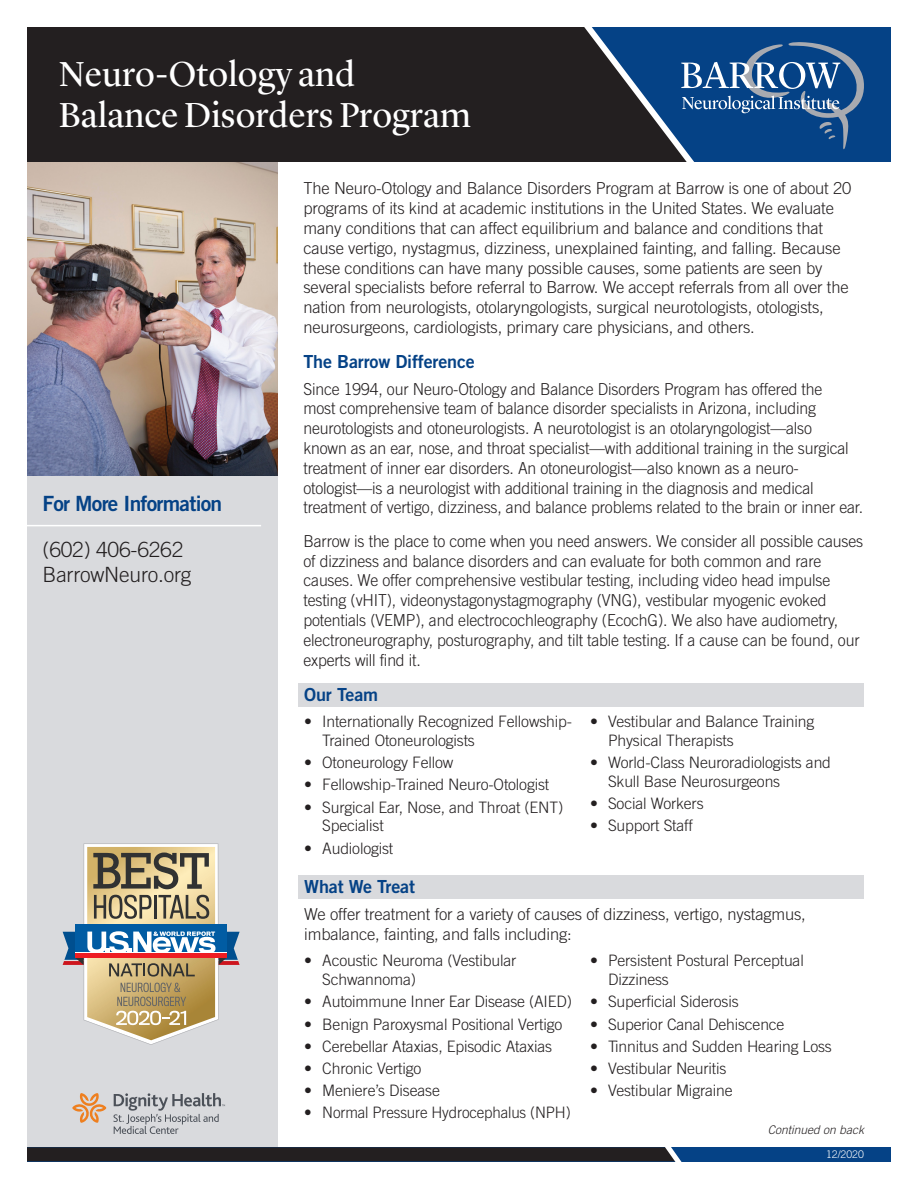
<style>
.page{position:relative;width:918px;height:1188px;background:#fff}
.page>*{position:absolute;margin:0;border:0;box-sizing:border-box;transform-origin:0 0}
.t1{font:36px "Lyon Display";color:#fff}
.t2{font:300 21px/25.2px "Trade Gothic LT Std";letter-spacing:-.01em;color:#231f20}
.t3{font:21px "Trade Gothic LT Std Bd 2";letter-spacing:-.035em;color:#054286}
.t4{font:18px "Trade Gothic LT Std Bd 2";letter-spacing:-.01em;color:#054286}
.t5{font:300 16.5px/19.8px "Trade Gothic LT Std";letter-spacing:-.01em;color:#231f20;scale:.96 1}
.t6{font:300 16.5px/19.8px "Trade Gothic LT Std";letter-spacing:-.01em;color:#231f20}
.t7{font:300 15.75px/18.9px "Trade Gothic LT Std";letter-spacing:-.01em;color:#231f20}
.t8{font:300 15.75px "Trade Gothic LT Std";letter-spacing:-.01em;color:#231f20;scale:.96 1}
.t9{font:italic 300 12px "Trade Gothic";color:#231f20}
.t10{font:300 10.5px "Trade Gothic LT Std";color:#fff}
</style>
<div class="page">
<div style="left:27px;top:119px;width:250px;height:1042px;background:#d9dadd"></div>
<img style="left:27px;top:162px;width:250px;height:313px">
<div style="left:27px;top:27px;width:864px;height:135px;background:#054286"></div>
<div style="left:27px;top:27px;width:549px;height:135px;background:#231f20"></div>
<svg style="left:576px;top:27px;width:288px;height:135px"></svg>
<hr style="left:21px;top:525px;width:240px;height:1px;background:#fff">
<div style="left:27px;top:1147px;width:864px;height:14px;background:#054286"></div>
<div style="left:299px;top:683px;width:565px;height:24px;background:#d9dadd"></div>
<svg style="left:63px;top:843px;width:177px;height:202px"></svg>
<svg style="left:27px;top:1093px;width:665px;height:69px"></svg>
<div style="left:299px;top:875px;width:565px;height:23px;background:#d9dadd"></div>
<p class="t1" style="left:59px;top:47px;width:298px">Neuro-Otology and</p>
<p class="t1" style="left:59px;top:88px;width:413px">Balance Disorders Program</p>
<p class="t3" style="left:43px;top:491px;width:181px">For More Information</p>
<p class="t2" style="left:43px;top:536px;width:150px">(602) 406-6262<br>BarrowNeuro.org</p>
<p class="t6" style="left:303px;top:178px;width:549px">The Neuro-Otology and Balance Disorders Program at Barrow is one of about 20 programs of its kind at academic institutions in the United States. We evaluate many conditions that can affect equilibrium and balance and conditions that cause vertigo, nystagmus, dizziness, unexplained fainting, and falling. Because these conditions can have many possible causes, some patients are seen by several specialists before referral to Barrow. We accept referrals from all over the nation from neurologists, otolaryngologists, surgical neurotologists, otologists, neurosurgeons, cardiologists, primary care physicians, and others.</p>
<p class="t4" style="left:303px;top:351px;width:173px">The Barrow Difference</p>
<p class="t5" style="left:303px;top:379px;width:585px">Since 1994, our Neuro-Otology and Balance Disorders Program has offered the<br>most comprehensive team of balance disorder specialists in Arizona, including neurotologists and otoneurologists. A neurotologist is an otolaryngologist—also<br>known as an ear, nose, and throat specialist—with additional training in the surgical treatment of inner ear disorders. An otoneurologist—also known as a neuro&shy;otologist—is a neurologist with additional training in the diagnosis and medical treatment of vertigo, dizziness, and balance problems related to the brain or inner ear.</p>
<p class="t5" style="left:303px;top:531px;width:585px">Barrow is the place to come when you need answers. We consider all possible causes of dizziness and balance disorders and can evaluate for both common and rare causes. We offer comprehensive vestibular testing, including video head impulse testing (vHIT), videonystagonystagmography (VNG), vestibular myogenic evoked potentials (VEMP), and electrocochleography (EcochG). We also have audiometry, electroneurography, posturography, and tilt table testing. If a cause can be found, our experts will find it.</p>
<p class="t4" style="left:304px;top:684px;width:75px">Our Team</p>
<p class="t7" style="left:322px;top:712px;width:251px;text-indent:-18px">• Internationally Recognized Fellowship-<br>Trained Otoneurologists</p>
<p class="t7" style="left:304px;top:753px;width:151px">• Otoneurology Fellow</p>
<p class="t7" style="left:304px;top:775px;width:246px">• Fellowship-Trained Neuro-Otologist</p>
<p class="t7" style="left:322px;top:797px;width:242px;text-indent:-18px">• Surgical Ear, Nose, and Throat (ENT)<br>Specialist</p>
<p class="t7" style="left:304px;top:838px;width:91px">• Audiologist</p>
<p class="t7" style="left:608px;top:712px;width:208px;text-indent:-18px">• Vestibular and Balance Training<br>Physical Therapists</p>
<p class="t7" style="left:608px;top:753px;width:225px;text-indent:-18px">• World-Class Neuroradiologists and<br>Skull Base Neurosurgeons</p>
<p class="t7" style="left:590px;top:794px;width:115px">• Social Workers</p>
<p class="t7" style="left:590px;top:816px;width:104px">• Support Staff</p>
<p class="t4" style="left:304px;top:876px;width:112px">What We Treat</p>
<p class="t6" style="left:304px;top:904px;width:503px">We offer treatment for a variety of causes of dizziness, vertigo, nystagmus, imbalance, fainting, and falls including:</p>
<p class="t7" style="left:322px;top:951px;width:196px;text-indent:-18px">• Acoustic Neuroma (Vestibular<br>Schwannoma)</p>
<p class="t7" style="left:304px;top:992px;width:269px">• Autoimmune Inner Ear Disease (AIED)</p>
<p class="t7" style="left:304px;top:1014px;width:260px">• Benign Paroxysmal Positional Vertigo</p>
<p class="t7" style="left:304px;top:1037px;width:249px">• Cerebellar Ataxias, Episodic Ataxias</p>
<p class="t7" style="left:304px;top:1059px;width:119px">• Chronic Vertigo</p>
<p class="t7" style="left:304px;top:1081px;width:137px">• Meniere’s Disease</p>
<p class="t8" style="left:304px;top:1103px;width:279px">• Normal Pressure Hydrocephalus (NPH)</p>
<p class="t7" style="left:608px;top:951px;width:197px;text-indent:-18px">• Persistent Postural Perceptual<br>Dizziness</p>
<p class="t7" style="left:590px;top:992px;width:150px">• Superficial Siderosis</p>
<p class="t7" style="left:590px;top:1014px;width:196px">• Superior Canal Dehiscence</p>
<p class="t7" style="left:590px;top:1037px;width:243px">• Tinnitus and Sudden Hearing Loss</p>
<p class="t7" style="left:590px;top:1059px;width:138px">• Vestibular Neuritis</p>
<p class="t7" style="left:590px;top:1081px;width:144px">• Vestibular Migraine</p>
<p class="t9" style="left:768px;top:1123px;width:98px">Continued on back</p>
<p class="t10" style="left:826px;top:1148px;width:39px">12/2020</p>
</div>
